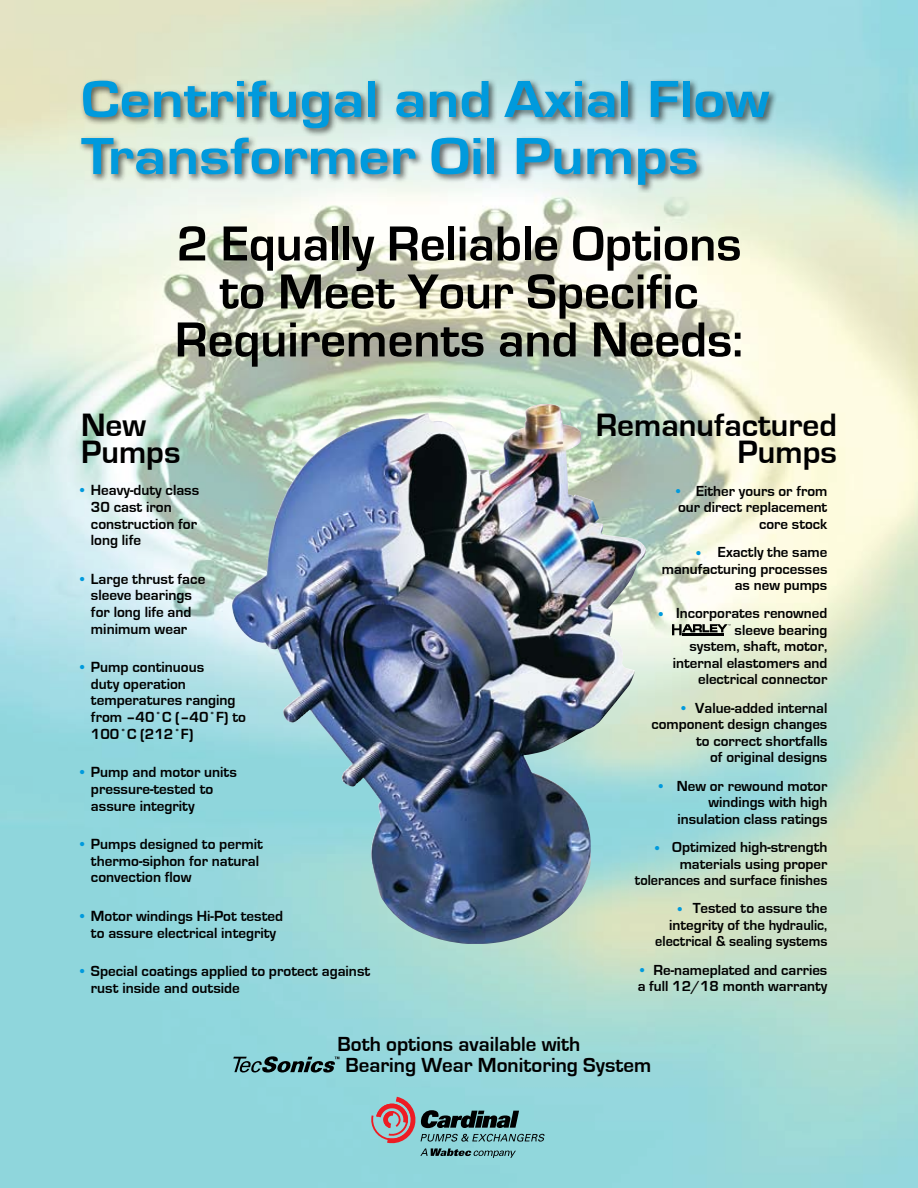
<style>
.page{position:relative;width:918px;height:1188px;background:#fff}
.page>*{position:absolute;margin:0;border:0;box-sizing:border-box;transform-origin:0 0}
.t1{font:700 54px/57px "Eurostile";color:#009add;scale:1.15 1}
.t2{font:700 51px/48px "Eurostile";color:#000;text-align:center}
.t3{font:700 33.3px/27.3px "Eurostile";color:#000}
.t4{font:700 21px/21px "Eurostile";color:#000}
.t5{font:700 15.15px/16.6px "Eurostile";color:#000}
.t6{font:700 15px/16.5px "Eurostile";color:#000;text-align:right}
.t7{font:700 15px "Eurostile";color:#009add}
.s1{color:#009add}
</style>
<div class="page">
<img style="left:0;top:0;width:918px;height:1188px">
<div style="left:78px;top:78px;width:700px;height:115px;background:#000;opacity:.6"></div>
<img style="left:438px;top:404px;width:108px;height:70px">
<svg style="left:233px;top:1056px;width:106px;height:16px;background:#547e82"></svg>
<svg style="left:672px;top:624px;width:59px;height:11px"></svg>
<svg style="left:371px;top:1097px;width:174px;height:61px;background:#80a8ac"></svg>
<h1 class="t1" style="left:81px;top:72px;width:600px">Centrifugal and Axial Flow<br>Transformer Oil Pumps</h1>
<h2 class="t2" style="left:175px;top:221px;width:570px">2 Equally Reliable Options to Meet Your Specific<br>Requirements and Needs:</h2>
<h3 class="t3" style="left:81px;top:412px;width:101px">New<br>Pumps</h3>
<h3 class="t3" style="left:596px;top:412px;width:243px;text-align:right">Remanufactured<br>Pumps</h3>
<p class="t5" style="left:91px;top:482px;width:110px;text-indent:-11px"><span class="s1">•</span> Heavy-duty class<br>30 cast iron construction for long life</p>
<p class="t5" style="left:80px;top:571px;width:127px;text-align:center"><span class="s1">•</span> Large thrust face sleeve bearings<br>for long life and minimum wear</p>
<p class="t5" style="left:91px;top:659px;width:157px;text-indent:-11px"><span class="s1">•</span> Pump continuous<br>duty operation temperatures ranging from –40˚C (–40˚F) to<br>100˚C (212˚F)</p>
<p class="t5" style="left:91px;top:764px;width:147px;text-indent:-11px"><span class="s1">•</span> Pump and motor units pressure-tested to assure integrity</p>
<p class="t5" style="left:91px;top:836px;width:174px;text-indent:-11px"><span class="s1">•</span> Pumps designed to permit thermo-siphon for natural convection flow</p>
<p class="t5" style="left:80px;top:908px;width:204px;text-align:center"><span class="s1">•</span> Motor windings Hi-Pot tested to assure electrical integrity</p>
<p class="t5" style="left:91px;top:963px;width:281px;text-indent:-11px"><span class="s1">•</span> Special coatings applied to protect against rust inside and outside</p>
<p class="t6" style="left:678px;top:483px;width:151px">Either yours or from our direct replacement core stock</p>
<p class="t6" style="left:662px;top:544px;width:167px">Exactly the same manufacturing processes as new pumps</p>
<p class="t6" style="left:673px;top:606px;width:156px">Incorporates renowned sleeve bearing<br>system, shaft, motor, internal elastomers and electrical connector</p>
<p class="t6" style="left:651px;top:700px;width:178px">Value-added internal component design changes to correct shortfalls<br>of original designs</p>
<p class="t6" style="left:677px;top:778px;width:152px">New or rewound motor windings with high insulation class ratings</p>
<p class="t6" style="left:635px;top:839px;width:194px">Optimized high-strength materials using proper tolerances and surface finishes</p>
<p class="t6" style="left:655px;top:901px;width:174px">Tested to assure the integrity of the hydraulic, electrical &amp; sealing systems</p>
<p class="t6" style="left:638px;top:962px;width:191px">Re-nameplated and carries<br>a full 12/18 month warranty</p>
<p class="t7" style="left:676px;top:483px;width:6px">•</p>
<p class="t7" style="left:696px;top:544px;width:6px">•</p>
<p class="t7" style="left:659px;top:606px;width:6px">•</p>
<p class="t7" style="left:681px;top:700px;width:6px">•</p>
<p class="t7" style="left:659px;top:778px;width:6px">•</p>
<p class="t7" style="left:655px;top:840px;width:6px">•</p>
<p class="t7" style="left:678px;top:901px;width:6px">•</p>
<p class="t7" style="left:640px;top:962px;width:6px">•</p>
<h3 class="t4" style="left:346px;top:1034px;width:307px;text-indent:-8px">Both options available with<br>Bearing Wear Monitoring System</h3>
</div>
